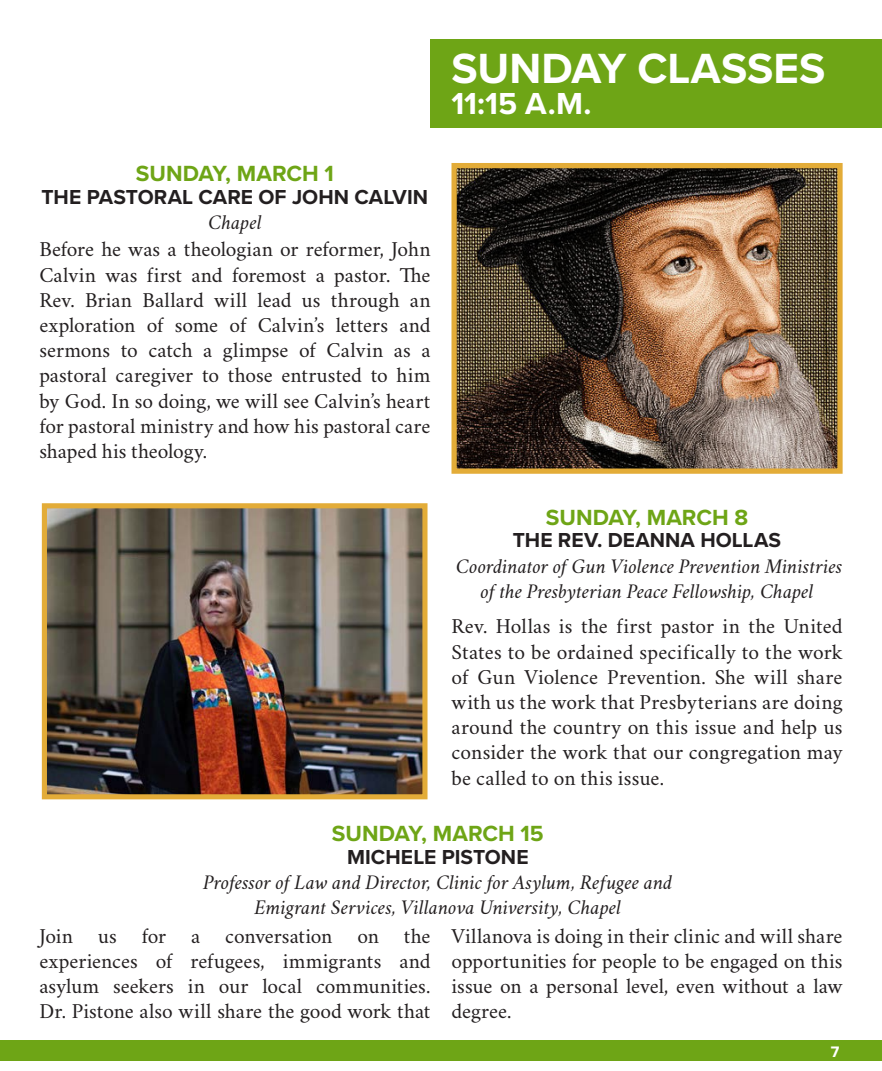
<style>
.page{position:relative;width:882px;height:1071px;background:#fff}
.page>*{position:absolute;margin:0;border:0;box-sizing:border-box;transform-origin:0 0}
.Body_Text{font:700 43.75px "Proxima Nova";color:#fff}
.Body_Text-2{font:700 31.5px "Proxima Nova";color:#fff}
.Body_Text-3{font:700 22.75px "Proxima Nova";color:#6ea516}
.Body_Text-4{font:21px/25.2px "Crimson";color:#231f20;text-align:justify}
.Body_Text-5{font:italic 21px/25.2px "Crimson";letter-spacing:-.005em;color:#231f20;text-align:center}
.Body_Text-6{font:700 21px/25.2px "Proxima Nova";letter-spacing:.005em;color:#231f20;text-align:center}
.t1{font:700 15.75px "Proxima Nova";color:#fff}
.s1{font-family:"Crimson";font-weight:400;font-style:italic}
.s2{font-family:"Proxima Nova";font-weight:700;font-style:normal}
</style>
<div class="page">
<div style="left:0;top:1040px;width:882px;height:21px;background:#6ea516"></div>
<div style="left:430px;top:39px;width:452px;height:89px;background:#6ea516"></div>
<img style="left:458px;top:169px;width:379px;height:299px">
<div style="left:452px;top:163px;width:391px;height:311px;border:5px solid #e3ac38"></div>
<img style="left:48px;top:509px;width:374px;height:284px">
<div style="left:42px;top:503px;width:386px;height:296px;border:5px solid #e3ac38"></div>
<p class="Body_Text-3" style="left:136px;top:156px;width:200px">SUNDAY, MARCH 1</p>
<p class="Body_Text-6" style="left:42px;top:184px;width:388px">THE PASTORAL CARE OF JOHN CALVIN<br><span class="s1">Chapel</span></p>
<p class="Body_Text-4" style="left:39px;top:236px;width:393px">Before he was a theologian or reformer, John Calvin was first and foremost a pastor. The Rev. Brian Ballard will lead us through an exploration of some of Calvin’s letters and sermons to catch a glimpse of Calvin as a pastoral caregiver to those entrusted to him by God. In so doing, we will see Calvin’s heart for pastoral ministry and how his pastoral care shaped his theology.</p>
<p class="Body_Text" style="left:452px;top:36px;width:376px">SUNDAY CLASSES</p>
<p class="Body_Text-2" style="left:452px;top:80px;width:141px">11:15 A.M.</p>
<p class="Body_Text-3" style="left:546px;top:500px;width:204px">SUNDAY, MARCH 8</p>
<p class="Body_Text-5" style="left:456px;top:528px;width:388px"><span class="s2">THE REV. DEANNA HOLLAS<br></span>Coordinator of Gun Violence Prevention Ministries of the Presbyterian Peace Fellowship, Chapel</p>
<p class="Body_Text-4" style="left:452px;top:613px;width:393px">Rev. Hollas is the first pastor in the United States to be ordained specifically to the work of Gun Violence Prevention. She will share with us the work that Presbyterians are doing around the country on this issue and help us consider the work that our congregation may be called to on this issue.</p>
<p class="Body_Text-3" style="left:332px;top:816px;width:213px">SUNDAY, MARCH 15</p>
<p class="Body_Text-6" style="left:347px;top:844px;width:183px">MICHELE PISTONE</p>
<p class="Body_Text-5" style="left:203px;top:869px;width:471px">Professor of Law and Director, Clinic for Asylum, Refugee and<br>Emigrant Services, Villanova University, Chapel</p>
<p class="Body_Text-4" style="left:39px;top:922px;width:393px">Join us for a conversation on the experiences of refugees, immigrants and asylum seekers in our local communities.<br>Dr. Pistone also will share the good work that</p>
<p class="Body_Text-4" style="left:451px;top:922px;width:393px">Villanova is doing in their clinic and will share opportunities for people to be engaged on this issue on a personal level, even without a law degree.</p>
<p class="t1" style="left:831px;top:1040px;width:10px">7</p>
</div>
